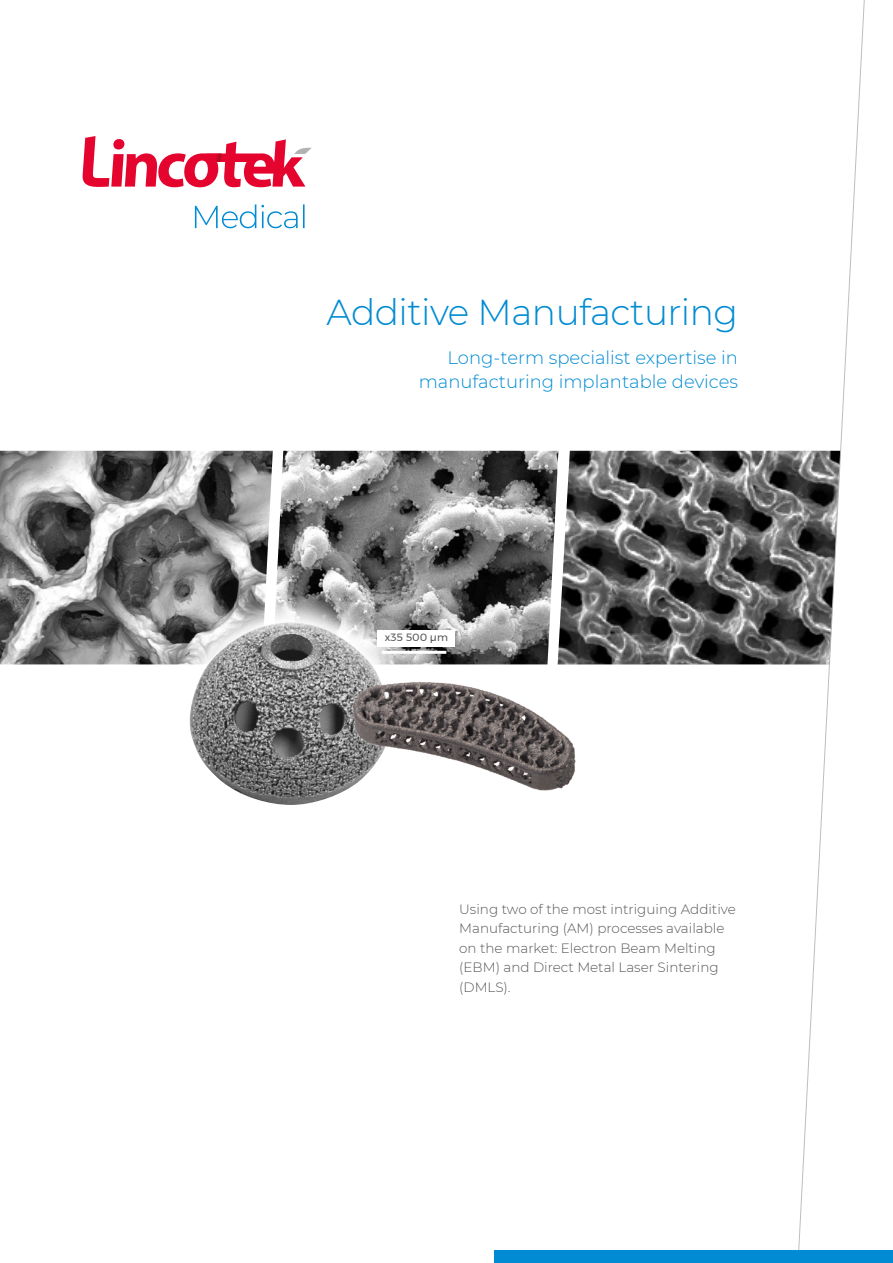
<style>
.page{position:relative;width:893px;height:1263px;background:#fff}
.page>*{position:absolute;margin:0;border:0;box-sizing:border-box;transform-origin:0 0}
.t1{font:300 36px "Montserrat";letter-spacing:-.015em;color:#008bd2}
.t2{font:300 18px/24px "Montserrat";color:#008bd2;text-align:right}
.t3{font:300 13.5px/19.5px "Montserrat";color:#575756}
.t4{font:10.5px "Montserrat";color:#575756}
</style>
<div class="page">
<img style="left:0;top:451px;width:796px;height:213px">
<svg style="left:158px;top:590px;width:264px;height:75px"></svg>
<img style="left:187px;top:622px;width:204px;height:183px">
<svg style="left:796px;top:0;width:69px;height:1250px"></svg>
<img style="left:323px;top:664px;width:281px;height:141px">
<div style="left:494px;top:1250px;width:399px;height:13px;background:#008bd2"></div>
<svg style="left:195px;top:204px;width:110px;height:24px"></svg>
<svg style="left:82px;top:136px;width:230px;height:52px"></svg>
<img style="left:205px;top:154px;width:17px;height:8px">
<hr style="left:382px;top:651px;width:64px;height:3px;background:#fff">
<div style="left:377px;top:630px;width:77px;height:16px;background:#fff"></div>
<h1 class="t1" style="left:326px;top:288px;width:413px">Additive Manufacturing</h1>
<h2 class="t2" style="left:419px;top:345px;width:321px">Long-term specialist expertise in manufacturing implantable devices</h2>
<p class="t4" style="left:385px;top:630px;width:65px">x35 500 μm</p>
<p class="t3" style="left:459px;top:898px;width:278px">Using two of the most intriguing Additive Manufacturing (AM) processes available on the market: Electron Beam Melting (EBM) and Direct Metal Laser Sintering (DMLS).</p>
</div>
